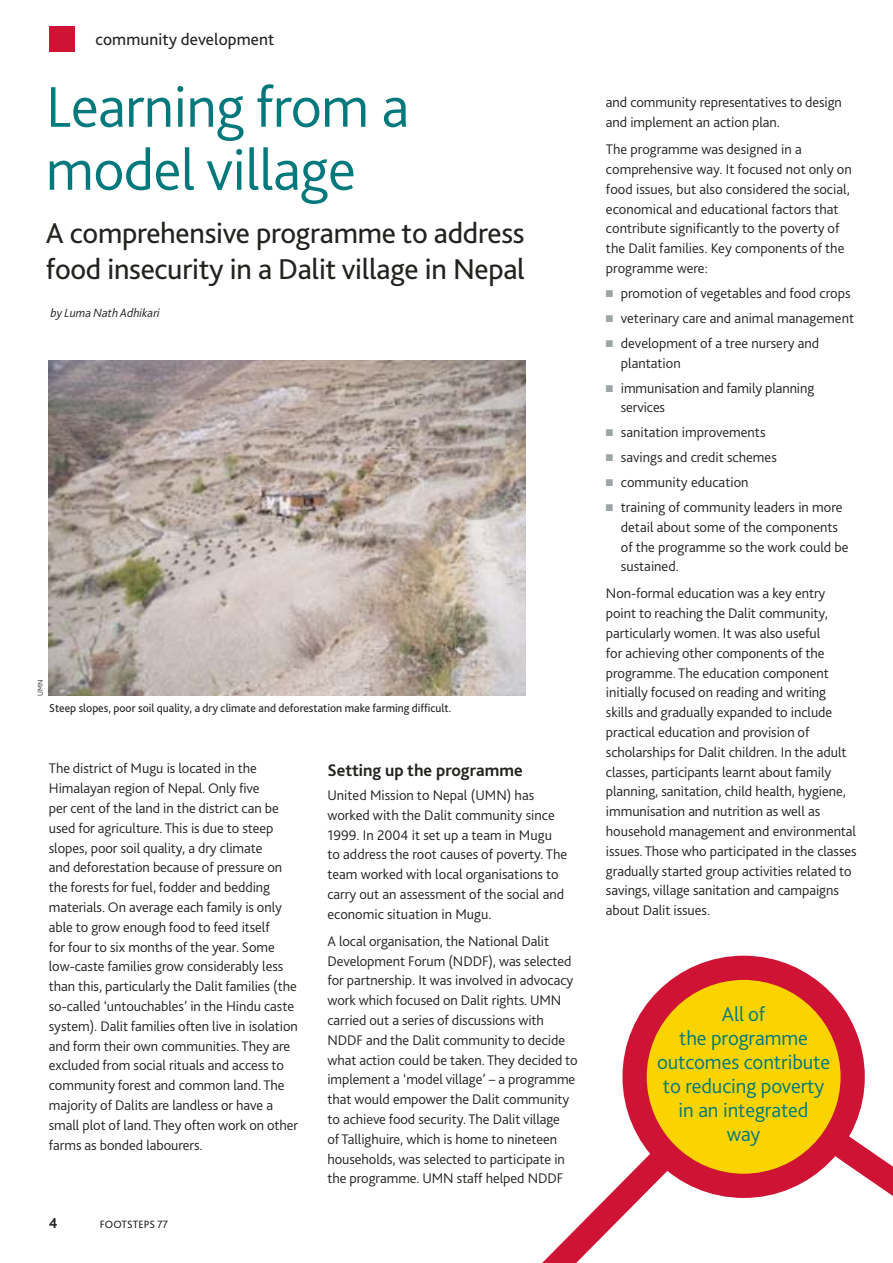
<style>
.page{position:relative;width:893px;height:1263px;background:#fff}
.page>*{position:absolute;margin:0;border:0;box-sizing:border-box;transform-origin:0 0}
.t1{font:300 60px/63px "Bliss 2";letter-spacing:-.01em;color:#00787c}
.t2{font:30px/36px "Bliss 2";letter-spacing:-.01em;color:#20231e}
.t3{font:300 21px/24px "Bliss 2";letter-spacing:-.005em;color:#00787c;text-align:center}
.t4{font:700 17.55px "Bliss 2";color:#20231e}
.t5{font:17.25px "Bliss 2";letter-spacing:.005em;color:#20231e}
.t6{font:700 15px "Bliss 2";color:#20231e}
.t7{font:300 14.55px/19.8px "Bliss 2";letter-spacing:-.005em;color:#20231e}
.t8{font:italic 300 12.6px "Bliss 2";color:#20231e}
.t9{font:12px "Bliss 2";color:#20231e}
.t10{font:11.1px "Bliss 2";color:#20231e}
.t11{font:300 7.5px "Bliss 2";color:#20231e}
.s1{color:#9ea5a6}
</style>
<div class="page">
<div style="left:49px;top:26px;width:25px;height:26px;background:#cf1335"></div>
<img style="left:49px;top:361px;width:476px;height:334px">
<svg style="left:542px;top:1043px;width:351px;height:220px"></svg>
<div style="left:634px;top:968px;width:219px;height:218px;background:#fbd400;border-radius:50%"></div>
<div style="left:622px;top:956px;width:243px;height:242px;border:24px solid #cf1335;border-radius:50%"></div>
<p class="t5" style="left:96px;top:32px;width:180px">community development</p>
<h1 class="t1" style="left:46px;top:81px;width:365px">Learning from a model village</h1>
<h2 class="t2" style="left:46px;top:217px;width:480px">A comprehensive programme to address food insecurity in a Dalit village in Nepal</h2>
<p class="t8" style="left:50px;top:307px;width:111px">by Luma Nath Adhikari</p>
<p class="t11" style="left:37px;top:696px;width:18px;rotate:-90deg">UMN</p>
<p class="t9" style="left:49px;top:703px;width:404px">Steep slopes, poor soil quality, a dry climate and deforestation make farming difficult.</p>
<p class="t7" style="left:49px;top:760px;width:251px">The district of Mugu is located in the Himalayan region of Nepal. Only five<br>per cent of the land in the district can be used for agriculture. This is due to steep slopes, poor soil quality, a dry climate<br>and deforestation because of pressure on the forests for fuel, fodder and bedding materials. On average each family is only able to grow enough food to feed itself<br>for four to six months of the year. Some low-caste families grow considerably less than this, particularly the Dalit families (the so-called ‘untouchables’ in the Hindu caste system). Dalit families often live in isolation and form their own communities. They are excluded from social rituals and access to community forest and common land. The majority of Dalits are landless or have a small plot of land. They often work on other farms as bonded labourers.</p>
<p class="t4" style="left:327px;top:763px;width:197px">Setting up the programme</p>
<p class="t7" style="left:327px;top:787px;width:241px">United Mission to Nepal (UMN) has worked with the Dalit community since 1999. In 2004 it set up a team in Mugu to address the root causes of poverty. The team worked with local organisations to carry out an assessment of the social and economic situation in Mugu.</p>
<p class="t7" style="left:327px;top:932px;width:252px">A local organisation, the National Dalit Development Forum (NDDF), was selected for partnership. It was involved in advocacy work which focused on Dalit rights. UMN carried out a series of discussions with NDDF and the Dalit community to decide what action could be taken. They decided to implement a ‘model village’ – a programme that would empower the Dalit community to achieve food security. The Dalit village<br>of Tallighuire, which is home to nineteen households, was selected to participate in the programme. UMN staff helped NDDF</p>
<p class="t6" style="left:49px;top:1217px;width:10px">4</p>
<p class="t10" style="left:100px;top:1220px;width:70px">FOOTSTEPS 77</p>
<p class="t7" style="left:606px;top:94px;width:237px">and community representatives to design and implement an action plan.</p>
<p class="t7" style="left:606px;top:141px;width:247px">The programme was designed in a comprehensive way. It focused not only on food issues, but also considered the social, economical and educational factors that contribute significantly to the poverty of the Dalit families. Key components of the programme were:</p>
<p class="t7" style="left:606px;top:285px;width:246px"><span class="s1">■</span> promotion of vegetables and food crops</p>
<p class="t7" style="left:606px;top:309px;width:250px"><span class="s1">■</span> veterinary care and animal management</p>
<p class="t7" style="left:621px;top:334px;width:200px;text-indent:-15px"><span class="s1">■</span> development of a tree nursery and plantation</p>
<p class="t7" style="left:621px;top:379px;width:195px;text-indent:-15px"><span class="s1">■</span> immunisation and family planning services</p>
<p class="t7" style="left:606px;top:424px;width:161px"><span class="s1">■</span> sanitation improvements</p>
<p class="t7" style="left:606px;top:449px;width:172px"><span class="s1">■</span> savings and credit schemes</p>
<p class="t7" style="left:606px;top:474px;width:144px"><span class="s1">■</span> community education</p>
<p class="t7" style="left:621px;top:499px;width:229px;text-indent:-15px"><span class="s1">■</span> training of community leaders in more detail about some of the components of the programme so the work could be sustained.</p>
<p class="t7" style="left:606px;top:585px;width:252px">Non-formal education was a key entry point to reaching the Dalit community, particularly women. It was also useful<br>for achieving other components of the programme. The education component initially focused on reading and writing skills and gradually expanded to include practical education and provision of scholarships for Dalit children. In the adult classes, participants learnt about family planning, sanitation, child health, hygiene, immunisation and nutrition as well as household management and environmental issues. Those who participated in the classes gradually started group activities related to savings, village sanitation and campaigns about Dalit issues.</p>
<h3 class="t3" style="left:657px;top:1003px;width:175px">All of<br>the programme outcomes contribute to reducing poverty in an integrated<br>way</h3>
</div>
